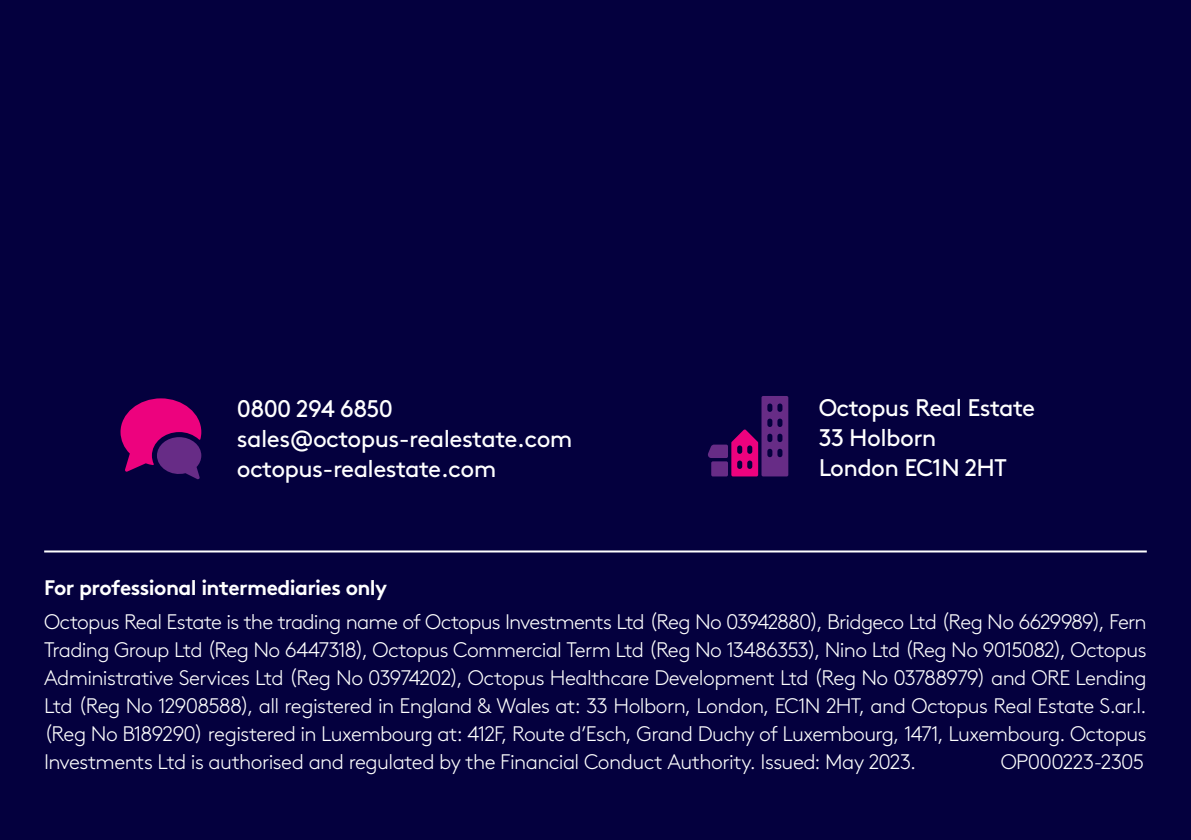
<style>
.page{position:relative;width:1191px;height:840px;background:#fff}
.page>*{position:absolute;margin:0;border:0;box-sizing:border-box;transform-origin:0 0}
.t1{font:24px/30px "Brown";letter-spacing:-.025em;color:#fff}
.t2{font:300 21px/28px "Brown";letter-spacing:-.03em;color:#fff;text-align:justify}
.t3{font:700 21px "Brown";letter-spacing:-.03em;color:#fff}
</style>
<div class="page">
<div style="left:0;top:0;width:1191px;height:839px;background:#04003e"></div>
<hr style="left:44px;top:550px;width:1102px;height:2px;background:#fff">
<svg style="left:120px;top:398px;width:81px;height:81px"></svg>
<svg style="left:708px;top:396px;width:80px;height:80px"></svg>
<p class="t1" style="left:237px;top:391px;width:337px">0800 294 6850 sales@octopus-realestate.com octopus-realestate.com</p>
<p class="t1" style="left:818px;top:391px;width:218px">Octopus Real Estate<br>33 Holborn<br>London EC1N 2HT</p>
<p class="t3" style="left:44px;top:570px;width:344px">For professional intermediaries only</p>
<p class="t2" style="left:44px;top:605px;width:1104px">Octopus Real Estate is the trading name of Octopus Investments Ltd (Reg No 03942880), Bridgeco Ltd (Reg No 6629989), Fern Trading Group Ltd (Reg No 6447318), Octopus Commercial Term Ltd (Reg No 13486353), Nino Ltd (Reg No 9015082), Octopus Administrative Services Ltd (Reg No 03974202), Octopus Healthcare Development Ltd (Reg No 03788979) and ORE Lending Ltd (Reg No 12908588), all registered in England &amp; Wales at: 33 Holborn, London, EC1N 2HT, and Octopus Real Estate S.ar.l. (Reg No B189290) registered in Luxembourg at: 412F, Route d’Esch, Grand Duchy of Luxembourg, 1471, Luxembourg. Octopus Investments Ltd is authorised and regulated by the Financial Conduct Authority. Issued: May 2023.</p>
<p class="t2" style="left:1000px;top:745px;width:145px">OP000223-2305</p>
</div>
